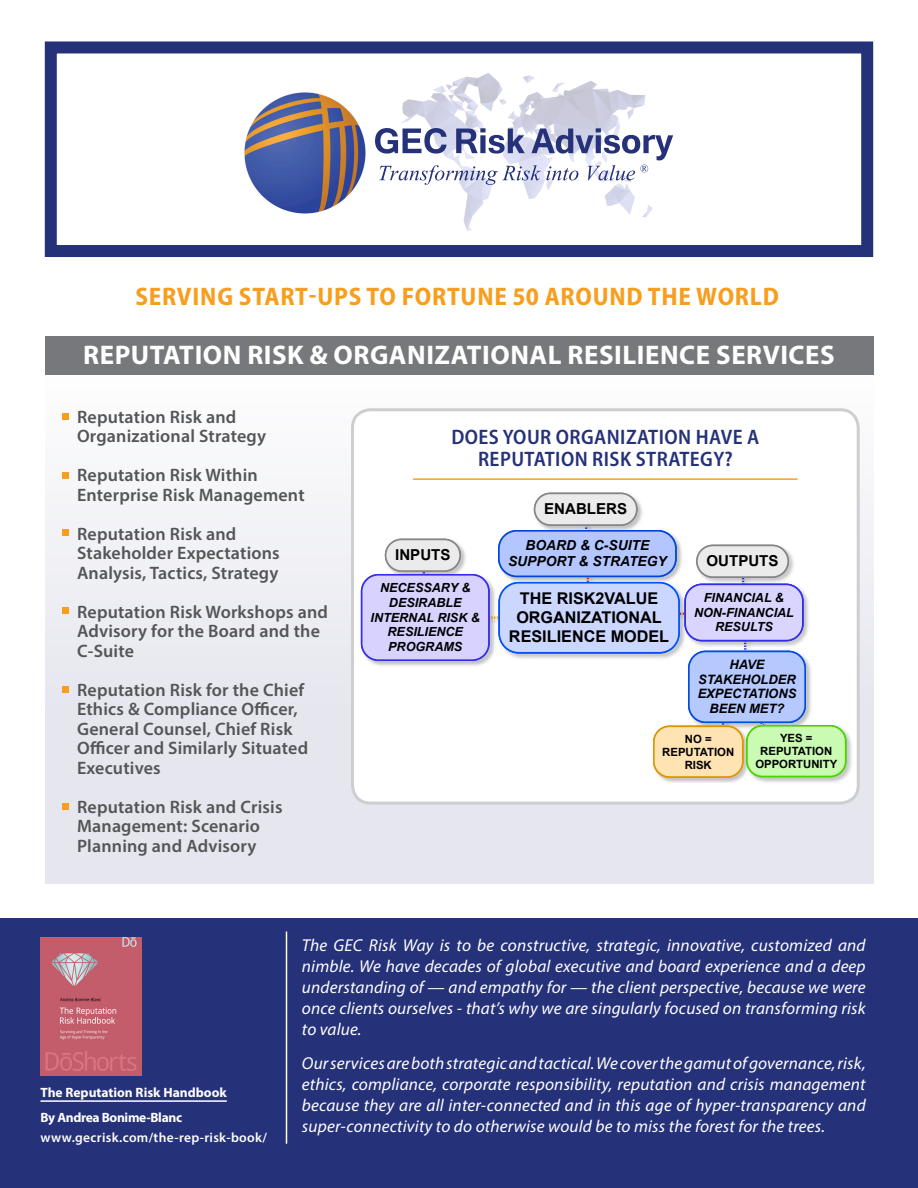
<style>
.page{position:relative;width:918px;height:1188px;background:#fff}
.page>*{position:absolute;margin:0;border:0;box-sizing:border-box;transform-origin:0 0}
.t1{font:700 27px "Myriad Pro";letter-spacing:.02em;color:#fff}
.t2{font:700 semi-condensed 25.5px "Myriad Pro";letter-spacing:.03em;color:#f89e1e}
.t3{font:600 semi-condensed 21px/22.5px "Myriad Pro";letter-spacing:.02em;color:#253179;text-align:center}
.gec_gold_square{font:600 18px/19.5px "Myriad Pro";letter-spacing:.01em;color:#545557}
.t4{font:italic 17.25px/21px "Myriad Pro";letter-spacing:.01em;color:#fff;text-align:justify}
.t5{font:700 16.2px/18.6px "Arial";color:#000;text-align:center}
.t6{font:700 15.15px "Arial";color:#000}
.t7{font:italic 700 13.8px/16.2px "Arial";color:#000;text-align:center}
.t8{font:600 13.5px "Myriad Pro";letter-spacing:.025em;color:#fff}
.t9{font:700 13.5px "Myriad Pro";color:#fff}
.t10{font:700 13.5px "Myriad Pro";letter-spacing:-.025em;color:#fff}
.t11{font:italic 700 12.9px/14.5px "Arial";color:#000;text-align:center}
.t12{font:italic 700 12.6px/14.5px "Arial";color:#000;text-align:center}
.t13{font:700 11.4px/12.9px "Arial";color:#000;text-align:center}
</style>
<div class="page">
<img style="left:401px;top:73px;width:252px;height:158px">
<div style="left:45px;top:41px;width:828px;height:216px;border:12px solid #253179"></div>
<img style="left:245px;top:93px;width:120px;height:120px">
<svg style="left:375px;top:128px;width:298px;height:57px"></svg>
<div style="left:45px;top:336px;width:828px;height:548px;background:linear-gradient(to bottom,#fdfdfd,#e0e1eb)"></div>
<div style="left:45px;top:336px;width:828px;height:39px;background:#76787b"></div>
<div style="left:0;top:918px;width:918px;height:270px;background:#253179"></div>
<hr style="left:40px;top:1100px;width:187px;height:2px;background:#fff">
<img style="left:41px;top:938px;width:101px;height:137px">
<hr style="left:286px;top:932px;width:1px;height:212px;background:#fff">
<svg style="left:62px;top:414px;width:6px;height:6px"></svg>
<svg style="left:62px;top:472px;width:6px;height:6px"></svg>
<svg style="left:62px;top:529px;width:6px;height:6px"></svg>
<svg style="left:62px;top:608px;width:6px;height:6px"></svg>
<svg style="left:62px;top:686px;width:6px;height:6px"></svg>
<svg style="left:62px;top:803px;width:6px;height:6px"></svg>
<div style="left:353px;top:410px;width:505px;height:393px;background:#fff;border-radius:18px"></div>
<div style="left:351px;top:408px;width:509px;height:397px;border:3px solid #cdced0;border-radius:18px"></div>
<img style="left:501px;top:584px;width:183px;height:75px">
<img style="left:684px;top:584px;width:125px;height:64px">
<img style="left:696px;top:544px;width:98px;height:40px">
<img style="left:688px;top:650px;width:125px;height:75px">
<img style="left:653px;top:725px;width:92px;height:58px">
<img style="left:745px;top:725px;width:107px;height:58px">
<img style="left:360px;top:574px;width:136px;height:92px">
<img style="left:384px;top:538px;width:82px;height:36px">
<img style="left:498px;top:530px;width:184px;height:54px">
<img style="left:534px;top:492px;width:108px;height:38px">
<div style="left:499px;top:583px;width:180px;height:70px;background:#ccd7ff;border-radius:20px"></div>
<div style="left:498px;top:582px;width:182px;height:72px;border:2px solid #0052ff;border-radius:20px"></div>
<div style="left:685px;top:584px;width:118px;height:57px;background:#dad5ff;border-radius:17px"></div>
<div style="left:684px;top:584px;width:120px;height:57px;border:2px solid #302eea;border-radius:17px"></div>
<div style="left:697px;top:545px;width:91px;height:32px;background:#ebebeb;border-radius:16px"></div>
<div style="left:696px;top:545px;width:93px;height:33px;border:2px solid #868686;border-radius:16px"></div>
<div style="left:689px;top:651px;width:116px;height:71px;background:#b5c9ff;border-radius:17px"></div>
<div style="left:688px;top:651px;width:118px;height:72px;border:2px solid #004cdb;border-radius:17px"></div>
<div style="left:654px;top:726px;width:89px;height:51px;background:#ffe3b2;border-radius:16px"></div>
<div style="left:653px;top:726px;width:91px;height:52px;border:2px solid #db9600;border-radius:16px"></div>
<div style="left:747px;top:726px;width:99px;height:50px;background:#c9fcb2;border-radius:16px"></div>
<div style="left:746px;top:725px;width:101px;height:52px;border:2px solid #48d500;border-radius:16px"></div>
<div style="left:362px;top:575px;width:127px;height:85px;background:#d8d2ff;border-radius:17px"></div>
<div style="left:361px;top:574px;width:129px;height:87px;border:2px solid #362ee8;border-radius:17px"></div>
<div style="left:386px;top:539px;width:74px;height:32px;background:#ebebeb;border-radius:16px"></div>
<div style="left:385px;top:539px;width:76px;height:33px;border:2px solid #868686;border-radius:16px"></div>
<div style="left:499px;top:531px;width:177px;height:45px;background:#b3c6ff;border-radius:18px"></div>
<div style="left:498px;top:530px;width:179px;height:47px;border:2px solid #0046da;border-radius:18px"></div>
<div style="left:535px;top:493px;width:102px;height:32px;background:#ebebeb;border-radius:16px"></div>
<div style="left:534px;top:493px;width:104px;height:33px;border:2px solid #868686;border-radius:16px"></div>
<hr style="left:413px;top:478px;width:385px;height:2px;background:#f89e1e">
<p class="t2" style="left:135px;top:283px;width:645px">SERVING START-UPS TO FORTUNE 50 AROUND THE WORLD</p>
<p class="t1" style="left:83px;top:337px;width:753px">REPUTATION RISK &amp; ORGANIZATIONAL RESILIENCE SERVICES</p>
<p class="gec_gold_square" style="left:77px;top:406px;width:191px">Reputation Risk and<br>Organizational Strategy</p>
<p class="gec_gold_square" style="left:77px;top:465px;width:229px">Reputation Risk Within<br>Enterprise Risk Management</p>
<p class="gec_gold_square" style="left:77px;top:523px;width:204px">Reputation Risk and<br>Stakeholder Expectations<br>Analysis, Tactics, Strategy</p>
<p class="gec_gold_square" style="left:77px;top:601px;width:252px">Reputation Risk Workshops and<br>Advisory for the Board and the<br>C-Suite</p>
<p class="gec_gold_square" style="left:77px;top:679px;width:233px">Reputation Risk for the Chief<br>Ethics &amp; Compliance Officer,<br>General Counsel, Chief Risk<br>Officer and Similarly Situated<br>Executives</p>
<p class="gec_gold_square" style="left:77px;top:796px;width:207px">Reputation Risk and Crisis<br>Management: Scenario<br>Planning and Advisory</p>
<p class="t3" style="left:451px;top:426px;width:309px">DOES YOUR ORGANIZATION HAVE A<br>REPUTATION RISK STRATEGY?</p>
<p class="t6" style="left:544px;top:499px;width:84px">ENABLERS</p>
<p class="t6" style="left:395px;top:545px;width:57px">INPUTS</p>
<p class="t7" style="left:508px;top:537px;width:160px">BOARD &amp; C-SUITE<br>SUPPORT &amp; STRATEGY</p>
<p class="t6" style="left:707px;top:551px;width:74px">OUTPUTS</p>
<p class="t12" style="left:371px;top:581px;width:111px">NECESSARY &amp;<br>DESIRABLE<br>INTERNAL RISK &amp;<br>RESILIENCE<br>PROGRAMS</p>
<p class="t5" style="left:509px;top:590px;width:162px">THE RISK2VALUE<br>ORGANIZATIONAL<br>RESILIENCE MODEL</p>
<p class="t12" style="left:694px;top:591px;width:101px">FINANCIAL &amp;<br>NON-FINANCIAL<br>RESULTS</p>
<p class="t11" style="left:698px;top:658px;width:100px">HAVE<br>STAKEHOLDER<br>EXPECTATIONS<br>BEEN MET?</p>
<p class="t13" style="left:662px;top:733px;width:74px">NO =<br>REPUTATION<br>RISK</p>
<p class="t13" style="left:755px;top:732px;width:83px">YES =<br>REPUTATION<br>OPPORTUNITY</p>
<p class="t9" style="left:40px;top:1083px;width:188px">The Reputation Risk Handbook</p>
<p class="t10" style="left:40px;top:1109px;width:143px">By Andrea Bonime-Blanc</p>
<p class="t8" style="left:40px;top:1128px;width:228px">www.gecrisk.com/the-rep-risk-book/</p>
<p class="t4" style="left:302px;top:934px;width:565px">The GEC Risk Way is to be constructive, strategic, innovative, customized and nimble. We have decades of global executive and board experience and a deep understanding of — and empathy for — the client perspective, because we were once clients ourselves - that’s why we are singularly focused on transforming risk to value.</p>
<p class="t4" style="left:302px;top:1052px;width:565px">Our services are both strategic and tactical. We cover the gamut of governance, risk, ethics, compliance, corporate responsibility, reputation and crisis management because they are all inter-connected and in this age of hyper-transparency and super-connectivity to do otherwise would be to miss the forest for the trees.</p>
</div>
